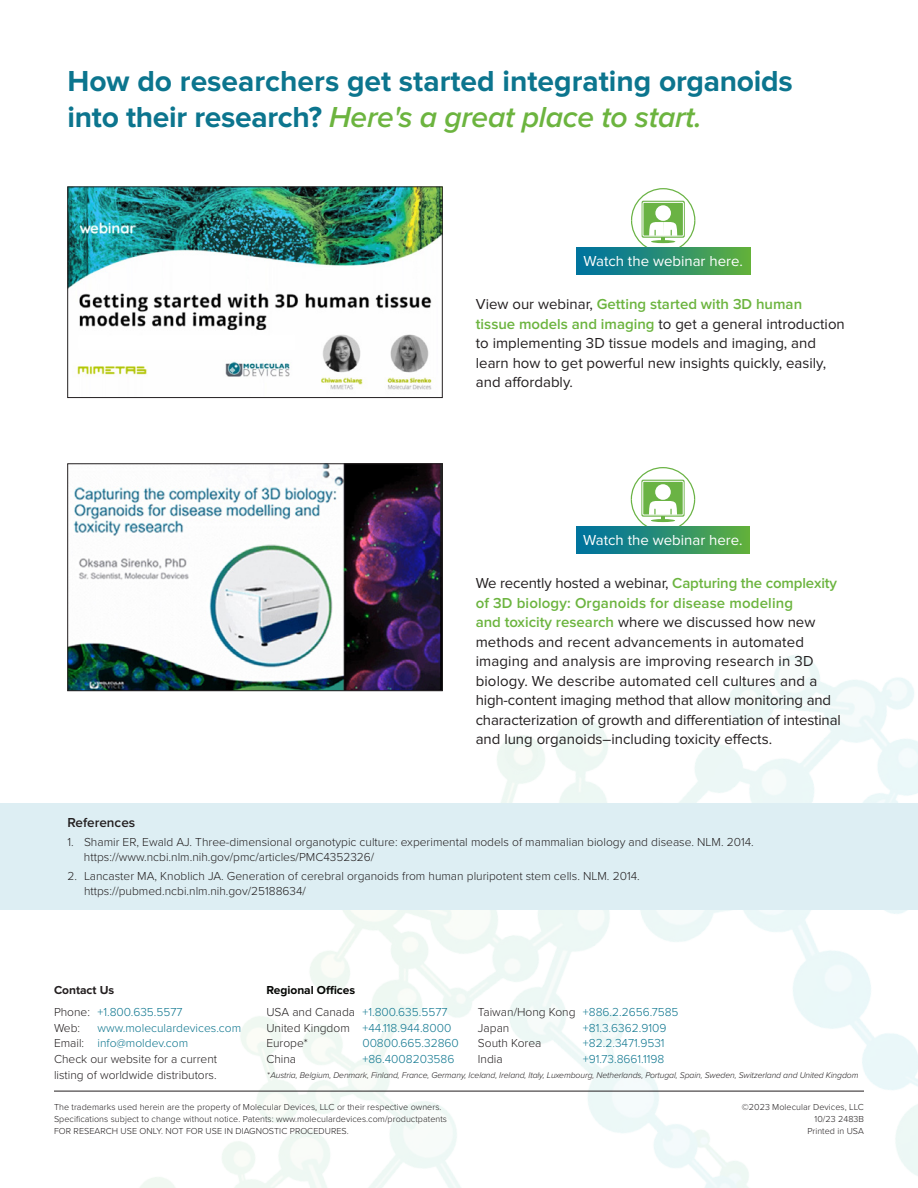
<style>
.page{position:relative;width:918px;height:1188px;background:#fff}
.page>*{position:absolute;margin:0;border:0;box-sizing:border-box;transform-origin:0 0}
.t1{font:700 30px/36px "Proxima Nova";color:#0c758e}
.t2{font:15px/19.5px "Proxima Nova";color:#231f20}
.t3{font:15px "Proxima Nova";color:#fff}
.t4{font:600 13.5px "Proxima Nova";color:#231f20}
.t5{font:300 12px/15px "Proxima Nova";color:#231f20}
.t6{font:300 12px "Proxima Nova";color:#0c758e}
.t7{font:700 12px "Proxima Nova";color:#040503}
.t8{font:700 12px "Proxima Nova";color:#231f20}
.t9{font:300 9px/12px "Proxima Nova";letter-spacing:.005em;color:#231f20}
.t10{font:italic 300 8.7px "Proxima Nova";letter-spacing:-.01em;color:#231f20}
.s1{font-weight:600;font-style:italic;color:#6cb43f}
.s2{font-weight:600;color:#6cb43f}
.s3{color:#231f20}
</style>
<div class="page">
<img style="left:54px;top:571px;width:864px;height:617px">
<img style="left:70px;top:189px;width:370px;height:201px">
<div style="left:68px;top:187px;width:374px;height:211px;border:1px solid #231f20"></div>
<svg style="left:630px;top:188px;width:66px;height:60px"></svg>
<hr style="left:651px;top:240px;width:24px;height:3px;background:#6ab344;border-radius:50%">
<div style="left:643px;top:202px;width:41px;height:34px;border:1px solid #fff"></div>
<div style="left:576px;top:248px;width:174px;height:27px;background:linear-gradient(to right,#006fa5,#5dae3f)"></div>
<img style="left:70px;top:466px;width:370px;height:223px">
<div style="left:68px;top:464px;width:374px;height:227px;border:1px solid #231f20"></div>
<svg style="left:630px;top:467px;width:66px;height:60px"></svg>
<hr style="left:651px;top:519px;width:24px;height:3px;background:#6ab344;border-radius:50%">
<div style="left:642px;top:481px;width:42px;height:34px;border:1px solid #fff"></div>
<div style="left:576px;top:527px;width:174px;height:27px;background:linear-gradient(to right,#006fa5,#5dae3f)"></div>
<div style="left:0;top:803px;width:918px;height:107px;background:#ddeef3"></div>
<hr style="left:54px;top:1091px;width:810px;height:1px;background:#231f20">
<p class="t1" style="left:68px;top:64px;width:727px">How do researchers get started integrating organoids into their research? <span class="s1">Here's a great place to start.</span></p>
<p class="t3" style="left:583px;top:253px;width:161px">Watch the webinar here.</p>
<p class="t2" style="left:476px;top:295px;width:370px">View our webinar, <span class="s2">Getting started with 3D human tissue models and imaging</span> to get a general introduction to implementing 3D tissue models and imaging, and learn how to get powerful new insights quickly, easily, and affordably.</p>
<p class="t3" style="left:583px;top:532px;width:161px">Watch the webinar here.</p>
<p class="t2" style="left:476px;top:574px;width:367px">We recently hosted a webinar, <span class="s2">Capturing the complexity of 3D biology: Organoids for disease modeling<br>and toxicity research</span> where we discussed how new methods and recent advancements in automated imaging and analysis are improving research in 3D biology. We describe automated cell cultures and a high-content imaging method that allow monitoring and characterization of growth and differentiation of intestinal and lung organoids–including toxicity effects.</p>
<p class="t4" style="left:68px;top:814px;width:69px">References</p>
<p class="t5" style="left:84px;top:834px;width:671px;text-indent:-16px">1. Shamir ER, Ewald AJ. Three-dimensional organotypic culture: experimental models of mammalian biology and disease. NLM. 2014. https://www.ncbi.nlm.nih.gov/pmc/articles/PMC4352326/</p>
<p class="t5" style="left:84px;top:868px;width:557px;text-indent:-17px">2. Lancaster MA, Knoblich JA. Generation of cerebral organoids from human pluripotent stem cells. NLM. 2014. https://pubmed.ncbi.nlm.nih.gov/25188634/</p>
<p class="t8" style="left:54px;top:983px;width:62px">Contact Us</p>
<p class="t7" style="left:266px;top:983px;width:90px">Regional Offices</p>
<p class="t6" style="left:266px;top:1003px;width:183px"><span class="s3">USA and Canada</span> +1.800.635.5577</p>
<p class="t6" style="left:266px;top:1019px;width:186px"><span class="s3">United Kingdom</span> +44.118.944.8000</p>
<p class="t5" style="left:266px;top:1035px;width:43px">Europe*</p>
<p class="t6" style="left:362px;top:1034px;width:98px">00800.665.32860</p>
<p class="t5" style="left:266px;top:1051px;width:31px">China</p>
<p class="t6" style="left:362px;top:1050px;width:94px">+86.4008203586</p>
<p class="t6" style="left:478px;top:1003px;width:202px"><span class="s3">Taiwan/Hong Kong</span> +886.2.2656.7585</p>
<p class="t5" style="left:478px;top:1019px;width:33px">Japan</p>
<p class="t6" style="left:583px;top:1019px;width:85px">+81.3.6362.9109</p>
<p class="t5" style="left:478px;top:1035px;width:65px">South Korea</p>
<p class="t6" style="left:583px;top:1034px;width:83px">+82.2.3471.9531</p>
<p class="t5" style="left:478px;top:1051px;width:26px">India</p>
<p class="t6" style="left:583px;top:1050px;width:83px">+91.73.8661.1198</p>
<p class="t6" style="left:54px;top:1003px;width:130px"><span class="s3">Phone:</span> +1.800.635.5577</p>
<p class="t5" style="left:54px;top:1019px;width:28px">Web:</p>
<p class="t6" style="left:98px;top:1019px;width:145px">www.moleculardevices.com</p>
<p class="t6" style="left:54px;top:1034px;width:136px"><span class="s3">Email:</span> info@moldev.com</p>
<p class="t5" style="left:54px;top:1051px;width:165px;line-height:15.8px">Check our website for a current listing of worldwide distributors.</p>
<p class="t10" style="left:267px;top:1071px;width:593px">*Austria, Belgium, Denmark, Finland, France, Germany, Iceland, Ireland, Italy, Luxembourg, Netherlands, Portugal, Spain, Sweden, Switzerland and United Kingdom</p>
<p class="t9" style="left:54px;top:1101px;width:395px">The trademarks used herein are the property of Molecular Devices, LLC or their respective owners.<br>Specifications subject to change without notice. Patents: www.moleculardevices.com/productpatents<br>FOR RESEARCH USE ONLY. NOT FOR USE IN DIAGNOSTIC PROCEDURES.</p>
<p class="t9" style="left:742px;top:1101px;width:124px">©2023 Molecular Devices, LLC</p>
<p class="t9" style="left:815px;top:1113px;width:51px">10/23 2483B</p>
<p class="t9" style="left:807px;top:1125px;width:58px">Printed in USA</p>
</div>
